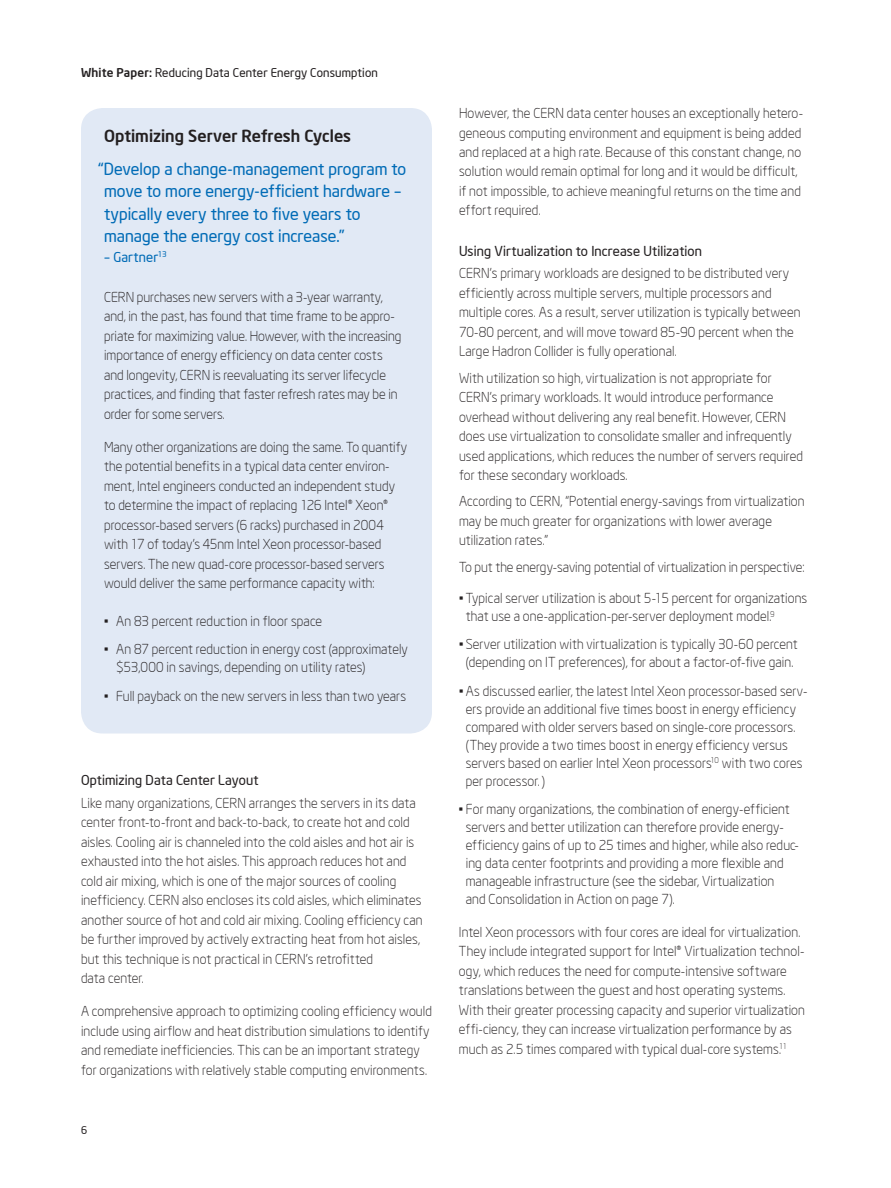
<style>
.page{position:relative;width:891px;height:1188px;background:#fff}
.page>*{position:absolute;margin:0;border:0;box-sizing:border-box;transform-origin:0 0}
.t1{font:16.5px/22.5px "Neo Sans Intel";color:#006bb6}
.t2{font:500 16.5px "Neo Sans Intel";letter-spacing:.005em;color:#231f20}
.t3{font:300 13.5px/19.5px "Neo Sans Intel";letter-spacing:.01em;color:#231f20}
.t4{font:13.5px "Neo Sans Intel";letter-spacing:.01em;color:#231f20}
.t5{font:13.5px "Neo Sans Intel";letter-spacing:.015em;color:#006bb6}
.t6{font:12px "Neo Sans Intel";letter-spacing:.015em;color:#231f20}
.t7{font:10.5px "Neo Sans Intel";color:#231f20}
.s1{font-weight:500}
</style>
<div class="page">
<div style="left:81px;top:108px;width:351px;height:626px;background:#e1e9f5;border-radius:22px"></div>
<p class="t6" style="left:81px;top:65px;width:298px"><span class="s1">White Paper:</span> Reducing Data Center Energy Consumption</p>
<p class="t2" style="left:104px;top:126px;width:249px">Optimizing Server Refresh Cycles</p>
<p class="t1" style="left:104px;top:157px;width:304px;text-indent:-6px">“Develop a change-management program to move to more energy-efficient hardware – typically every three to five years to manage the energy cost increase.”</p>
<p class="t5" style="left:104px;top:249px;width:64px">– Gartner<sup>13</sup></p>
<p class="t3" style="left:104px;top:287px;width:299px">CERN purchases new servers with a 3-year warranty, and, in the past, has found that time frame to be appro&shy;priate for maximizing value. However, with the increasing importance of energy efficiency on data center costs and longevity, CERN is reevaluating its server lifecycle practices, and finding that faster refresh rates may be in order for some servers.</p>
<p class="t3" style="left:104px;top:437px;width:305px">Many other organizations are doing the same. To quantify the potential benefits in a typical data center environ&shy;ment, Intel engineers conducted an independent study to determine the impact of replacing 126 Intel® Xeon® processor-based servers (6 racks) purchased in 2004 with 17 of today’s 45nm Intel Xeon processor-based servers. The new quad-core processor-based servers would deliver the same performance capacity with:</p>
<p class="t3" style="left:104px;top:612px;width:220px">• An 83 percent reduction in floor space</p>
<p class="t3" style="left:116px;top:640px;width:293px;line-height:18px;text-indent:-12px">• An 87 percent reduction in energy cost (approximately $53,000 in savings, depending on utility rates)</p>
<p class="t3" style="left:104px;top:686px;width:303px">• Full payback on the new servers in less than two years</p>
<p class="t4" style="left:81px;top:772px;width:179px">Optimizing Data Center Layout</p>
<p class="t3" style="left:81px;top:793px;width:343px">Like many organizations, CERN arranges the servers in its data center front-to-front and back-to-back, to create hot and cold aisles. Cooling air is channeled into the cold aisles and hot air is exhausted into the hot aisles. This approach reduces hot and cold air mixing, which is one of the major sources of cooling inefficiency. CERN also encloses its cold aisles, which eliminates another source of hot and cold air mixing. Cooling efficiency can be further improved by actively extracting heat from hot aisles, but this technique is not practical in CERN’s retrofitted<br>data center.</p>
<p class="t3" style="left:81px;top:1001px;width:352px">A comprehensive approach to optimizing cooling efficiency would include using airflow and heat distribution simulations to identify and remediate inefficiencies. This can be an important strategy for organizations with relatively stable computing environments.</p>
<p class="t7" style="left:81px;top:1124px;width:8px">6</p>
<p class="t3" style="left:459px;top:103px;width:346px">However, the CERN data center houses an exceptionally hetero&shy;geneous computing environment and equipment is being added and replaced at a high rate. Because of this constant change, no solution would remain optimal for long and it would be difficult, if not impossible, to achieve meaningful returns on the time and effort required.</p>
<p class="t4" style="left:459px;top:242px;width:245px">Using Virtualization to Increase Utilization</p>
<p class="t3" style="left:459px;top:264px;width:343px">CERN’s primary workloads are designed to be distributed very efficiently across multiple servers, multiple processors and multiple cores. As a result, server utilization is typically between 70-80 percent, and will move toward 85-90 percent when the Large Hadron Collider is fully operational.</p>
<p class="t3" style="left:459px;top:368px;width:346px">With utilization so high, virtualization is not appropriate for CERN’s primary workloads. It would introduce performance overhead without delivering any real benefit. However, CERN does use virtualization to consolidate smaller and infrequently used applications, which reduces the number of servers required for these secondary workloads.</p>
<p class="t3" style="left:459px;top:492px;width:347px">According to CERN, “Potential energy-savings from virtualization may be much greater for organizations with lower average utilization rates.”</p>
<p class="t3" style="left:459px;top:557px;width:347px">To put the energy-saving potential of virtualization in perspective:</p>
<p class="t3" style="left:466px;top:589px;width:343px;line-height:18px;text-indent:-7px">• Typical server utilization is about 5-15 percent for organizations that use a one-application-per-server deployment model.<sup>9</sup></p>
<p class="t3" style="left:459px;top:635px;width:340px;line-height:18px;text-align:center">• Server utilization with virtualization is typically 30-60 percent (depending on IT preferences), for about a factor-of-five gain.</p>
<p class="t3" style="left:466px;top:682px;width:343px;line-height:18px;text-indent:-7px">• As discussed earlier, the latest Intel Xeon processor-based serv&shy;ers provide an additional five times boost in energy efficiency compared with older servers based on single-core processors. (They provide a two times boost in energy efficiency versus servers based on earlier Intel Xeon processors<sup>10</sup> with two cores per processor. )</p>
<p class="t3" style="left:466px;top:800px;width:335px;line-height:18px;text-indent:-7px">• For many organizations, the combination of energy-efficient servers and better utilization can therefore provide energy&shy;efficiency gains of up to 25 times and higher, while also reduc&shy;ing data center footprints and providing a more flexible and manageable infrastructure (see the sidebar, Virtualization<br>and Consolidation in Action on page 7).</p>
<p class="t3" style="left:459px;top:922px;width:348px">Intel Xeon processors with four cores are ideal for virtualization.<br>They include integrated support for Intel® Virtualization technol&shy;ogy, which reduces the need for compute-intensive software translations between the guest and host operating systems.<br>With their greater processing capacity and superior virtualization effi-ciency, they can increase virtualization performance by as much as 2.5 times compared with typical dual-core systems.<sup>11</sup></p>
</div>
